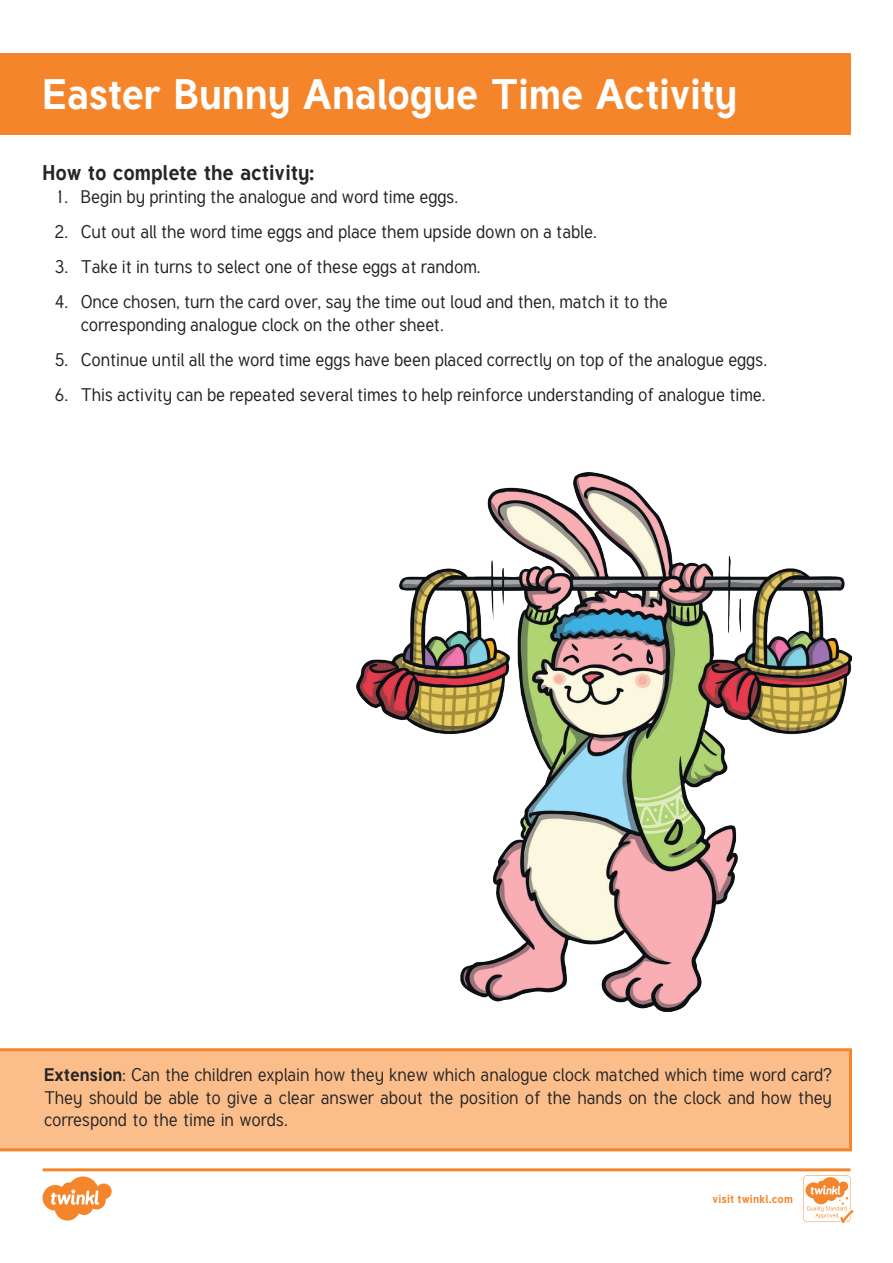
<style>
.page{position:relative;width:893px;height:1263px;background:#fff}
.page>*{position:absolute;margin:0;border:0;box-sizing:border-box;transform-origin:0 0}
.Heading_1{font:700 42px "Tuffy";letter-spacing:-.005em;color:#fff}
.Heading_3{font:700 21px "Tuffy";color:#282526}
.t1{font:18px/22.5px "Tuffy";color:#231f20}
.Heading_3-2{font:18px/22.5px "Tuffy";color:#282526;text-align:justify}
.t2{font:700 11.4px "Tuffy";letter-spacing:.015em;color:#f5852a}
.s1{font-weight:700}
</style>
<div class="page">
<svg style="left:0;top:1048px;width:852px;height:103px;background:#faba85"></svg>
<div style="left:0;top:54px;width:850px;height:81px;background:#f5852a"></div>
<img style="left:356px;top:472px;width:496px;height:539px">
<svg style="left:43px;top:1168px;width:810px;height:55px"></svg>
<p class="Heading_1" style="left:43px;top:61px;width:696px">Easter Bunny Analogue Time Activity</p>
<p class="Heading_3" style="left:43px;top:156px;width:273px">How to complete the activity:</p>
<p class="t1" style="left:54px;top:185px;width:405px">1. Begin by printing the analogue and word time eggs.</p>
<p class="t1" style="left:54px;top:220px;width:544px">2. Cut out all the word time eggs and place them upside down on a table.</p>
<p class="t1" style="left:55px;top:256px;width:427px">3. Take it in turns to select one of these eggs at random.</p>
<p class="t1" style="left:81px;top:291px;width:588px;text-indent:-26px">4. Once chosen, turn the card over, say the time out loud and then, match it to the corresponding analogue clock on the other sheet.</p>
<p class="t1" style="left:54px;top:349px;width:714px">5. Continue until all the word time eggs have been placed correctly on top of the analogue eggs.</p>
<p class="t1" style="left:54px;top:384px;width:712px">6. This activity can be repeated several times to help reinforce understanding of analogue time.</p>
<p class="Heading_3-2" style="left:44px;top:1064px;width:789px"><span class="s1">Extension</span>: Can the children explain how they knew which analogue clock matched which time word card?<br>They should be able to give a clear answer about the position of the hands on the clock and how they correspond to the time in words.</p>
<p class="t2" style="left:712px;top:1190px;width:82px">visit twinkl.com</p>
</div>
